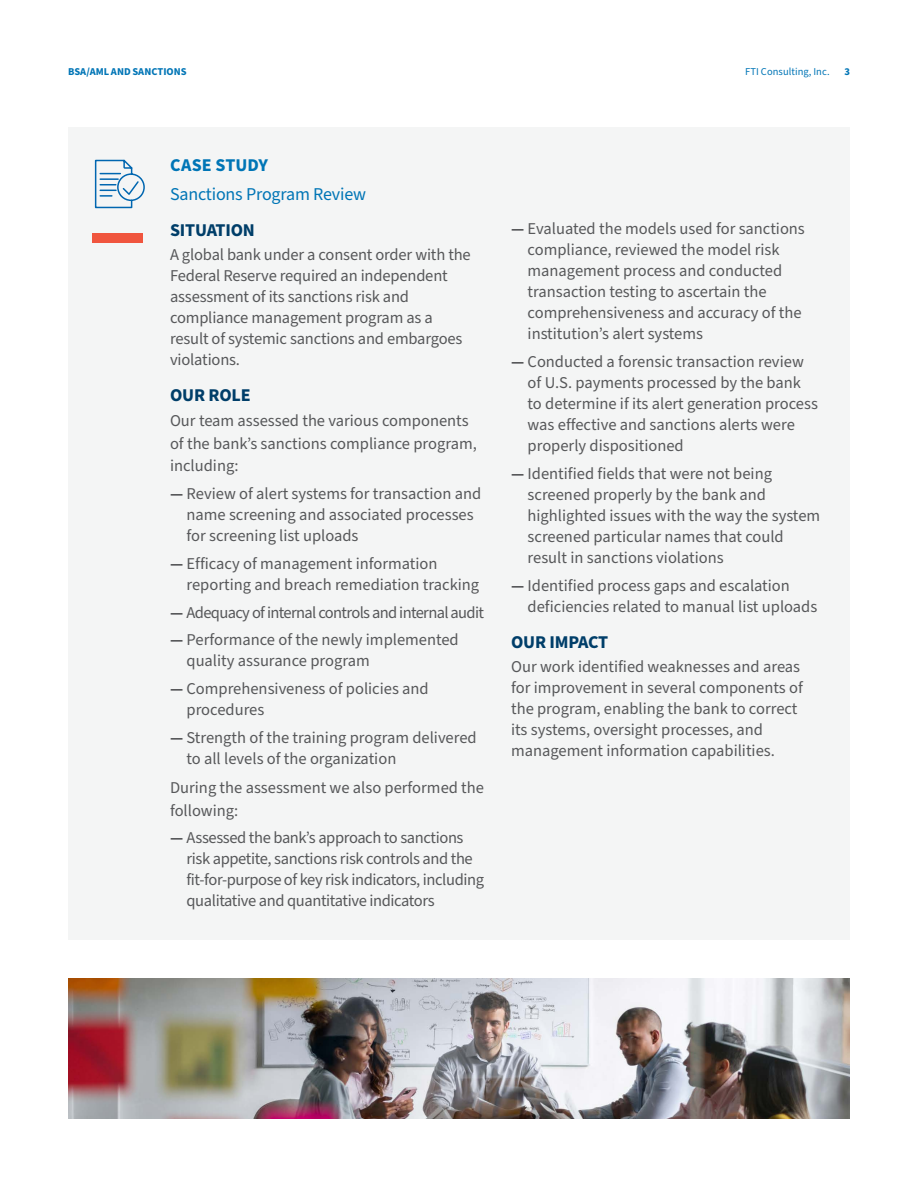
<style>
.page{position:relative;width:918px;height:1188px;background:#fff}
.page>*{position:absolute;margin:0;border:0;box-sizing:border-box;transform-origin:0 0}
.CS_L3-Subhead{font:700 18px "Source Sans Pro";letter-spacing:-.01em;color:#003e69}
.CS_L2-Title{font:18px "Source Sans Pro";letter-spacing:-.01em;color:#0075b6}
.CS_L1-Case_Study{font:700 18px "Source Sans Pro";color:#0075b6}
.Body_Copy{font:16.5px/21px "Source Sans Pro";color:#57585a}
.Body_Copy-2{font:16.5px/21px "Source Sans Pro";letter-spacing:-.025em;color:#57585a}
.Body_Copy-3{font:16.5px "Source Sans Pro";letter-spacing:-.04em;color:#57585a}
.t1{font:700 10.5px "Source Sans Pro";letter-spacing:.005em;color:#0075b6}
.t2{font:10.5px "Source Sans Pro";letter-spacing:.005em;color:#0075b6}
.s1{font-weight:700}
</style>
<div class="page">
<div style="left:68px;top:128px;width:782px;height:812px;background:#f4f5f5"></div>
<div style="left:92px;top:233px;width:51px;height:10px;background:#f0553e"></div>
<svg style="left:94px;top:159px;width:51px;height:50px"></svg>
<img style="left:68px;top:978px;width:782px;height:141px">
<p class="t1" style="left:68px;top:64px;width:51px">BSA/AML AND</p>
<p class="t1" style="left:132px;top:64px;width:13px">SANCTIONS</p>
<p class="t2" style="left:745px;top:64px;width:86px">FTI Consulting, Inc.</p>
<p class="t1" style="left:844px;top:64px;width:7px">3</p>
<p class="CS_L1-Case_Study" style="left:170px;top:152px;width:100px">CASE STUDY</p>
<p class="CS_L2-Title" style="left:170px;top:182px;width:198px">Sanctions Program Review</p>
<p class="CS_L3-Subhead" style="left:170px;top:218px;width:86px">SITUATION</p>
<p class="Body_Copy" style="left:170px;top:245px;width:302px">A global bank under a consent order with the Federal Reserve required an independent assessment of its sanctions risk and compliance management program as a result of systemic sanctions and embargoes violations.</p>
<p class="CS_L3-Subhead" style="left:170px;top:383px;width:82px">OUR ROLE</p>
<p class="Body_Copy" style="left:170px;top:410px;width:308px;line-height:22.5px">Our team assessed the various components of the bank’s sanctions compliance program, including:</p>
<p class="Body_Copy" style="left:187px;top:484px;width:296px;text-indent:-16px"><span class="s1">—</span> Review of alert systems for transaction and name screening and associated processes for screening list uploads</p>
<p class="Body_Copy" style="left:187px;top:554px;width:294px;text-indent:-16px"><span class="s1">—</span> Efficacy of management information reporting and breach remediation tracking</p>
<p class="Body_Copy-3" style="left:170px;top:601px;width:316px"><span class="s1">—</span> Adequacy of internal controls and internal audit</p>
<p class="Body_Copy" style="left:187px;top:630px;width:274px;text-indent:-16px"><span class="s1">—</span> Performance of the newly implemented quality assurance program</p>
<p class="Body_Copy" style="left:187px;top:679px;width:244px;text-indent:-16px"><span class="s1">—</span> Comprehensiveness of policies and procedures</p>
<p class="Body_Copy" style="left:187px;top:728px;width:292px;text-indent:-16px"><span class="s1">—</span> Strength of the training program delivered to all levels of the organization</p>
<p class="Body_Copy" style="left:170px;top:777px;width:316px;line-height:22.5px">During the assessment we also performed the following:</p>
<p class="Body_Copy-2" style="left:187px;top:828px;width:299px;text-indent:-16px"><span class="s1">—</span> Assessed the bank’s approach to sanctions risk appetite, sanctions risk controls and the fit-for-purpose of key risk indicators, including qualitative and quantitative indicators</p>
<p class="Body_Copy" style="left:528px;top:219px;width:279px;text-indent:-16px"><span class="s1">—</span> Evaluated the models used for sanctions compliance, reviewed the model risk management process and conducted transaction testing to ascertain the comprehensiveness and accuracy of the institution’s alert systems</p>
<p class="Body_Copy" style="left:528px;top:352px;width:292px;text-indent:-16px"><span class="s1">—</span> Conducted a forensic transaction review of U.S. payments processed by the bank to determine if its alert generation process was effective and sanctions alerts were properly dispositioned</p>
<p class="Body_Copy" style="left:528px;top:464px;width:294px;text-indent:-16px"><span class="s1">—</span> Identified fields that were not being screened properly by the bank and highlighted issues with the way the system screened particular names that could result in sanctions violations</p>
<p class="Body_Copy" style="left:528px;top:575px;width:291px;text-indent:-16px"><span class="s1">—</span> Identified process gaps and escalation deficiencies related to manual list uploads</p>
<p class="CS_L3-Subhead" style="left:511px;top:629px;width:99px">OUR IMPACT</p>
<p class="Body_Copy" style="left:511px;top:656px;width:293px">Our work identified weaknesses and areas for improvement in several components of the program, enabling the bank to correct its systems, oversight processes, and management information capabilities.</p>
</div>
